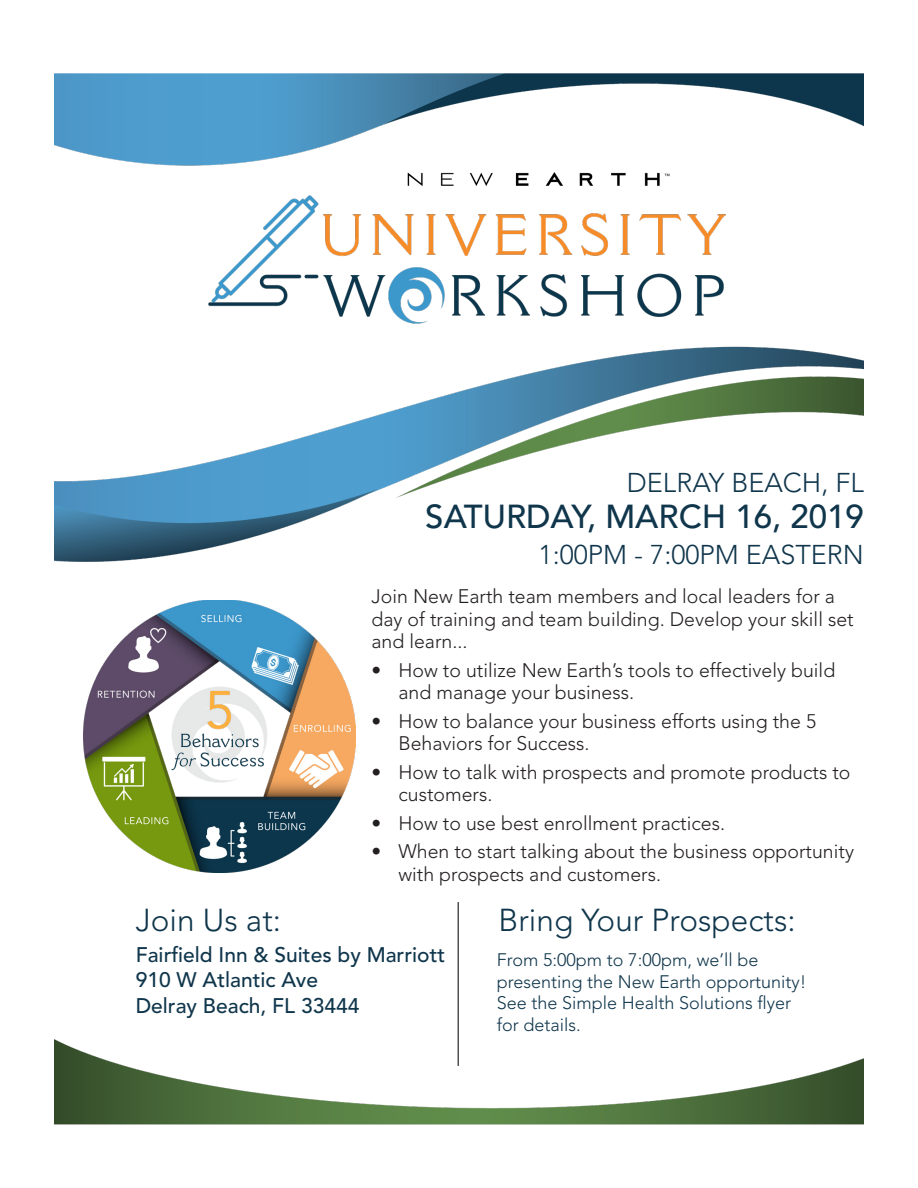
<style>
.page{position:relative;width:918px;height:1188px;background:#fff}
.page>*{position:absolute;margin:0;border:0;box-sizing:border-box;transform-origin:0 0}
.t1{font:500 33px "Avenir LT Std";color:#10364c}
.t2{font:300 31.5px "Avenir LT Std";color:#10364c}
.t3{font:300 27px "Avenir LT Std";color:#10364c}
.t4{font:500 21px "Avenir LT Std";color:#10364c}
.Paragraph_Style_1{font:300 19.5px/22.5px "Avenir LT Std";color:#231f20}
.t5{font:300 18px/21.6px "Avenir LT Std";color:#10364c}
</style>
<div class="page">
<img style="left:54px;top:73px;width:810px;height:1052px">
<img style="left:398px;top:155px;width:278px;height:41px">
<img style="left:209px;top:196px;width:517px;height:128px">
<hr style="left:458px;top:902px;width:1px;height:164px;background:#505050">
<img style="left:83px;top:600px;width:273px;height:272px">
<p class="t3" style="left:627px;top:467px;width:239px">DELRAY BEACH, FL</p>
<p class="t1" style="left:425px;top:498px;width:440px">SATURDAY, MARCH 16, 2019</p>
<p class="t3" style="left:539px;top:539px;width:327px">1:00PM - 7:00PM EASTERN</p>
<p class="Paragraph_Style_1" style="left:371px;top:585px;width:484px">Join New Earth team members and local leaders for a day of training and team building. Develop your skill set and learn...</p>
<p class="Paragraph_Style_1" style="left:398px;top:659px;width:438px;text-indent:-27px">• How to utilize New Earth’s tools to effectively build and manage your business.</p>
<p class="Paragraph_Style_1" style="left:398px;top:710px;width:419px;text-indent:-27px">• How to balance your business efforts using the 5<br>Behaviors for Success.</p>
<p class="Paragraph_Style_1" style="left:398px;top:761px;width:454px;text-indent:-27px">• How to talk with prospects and promote products to customers.</p>
<p class="Paragraph_Style_1" style="left:371px;top:812px;width:355px">• How to use best enrollment practices.</p>
<p class="Paragraph_Style_1" style="left:398px;top:840px;width:457px;text-indent:-27px">• When to start talking about the business opportunity with prospects and customers.</p>
<p class="t2" style="left:136px;top:902px;width:147px">Join Us at:</p>
<p class="t2" style="left:499px;top:902px;width:299px">Bring Your Prospects:</p>
<p class="t5" style="left:497px;top:949px;width:311px">From 5:00pm to 7:00pm, we’ll be presenting the New Earth opportunity!<br>See the Simple Health Solutions flyer for details.</p>
<p class="t4" style="left:136px;top:943px;width:311px">Fairfield Inn &amp; Suites by Marriott</p>
<p class="t4" style="left:136px;top:968px;width:184px">910 W Atlantic Ave</p>
<p class="t4" style="left:136px;top:993px;width:225px">Delray Beach, FL 33444</p>
</div>
